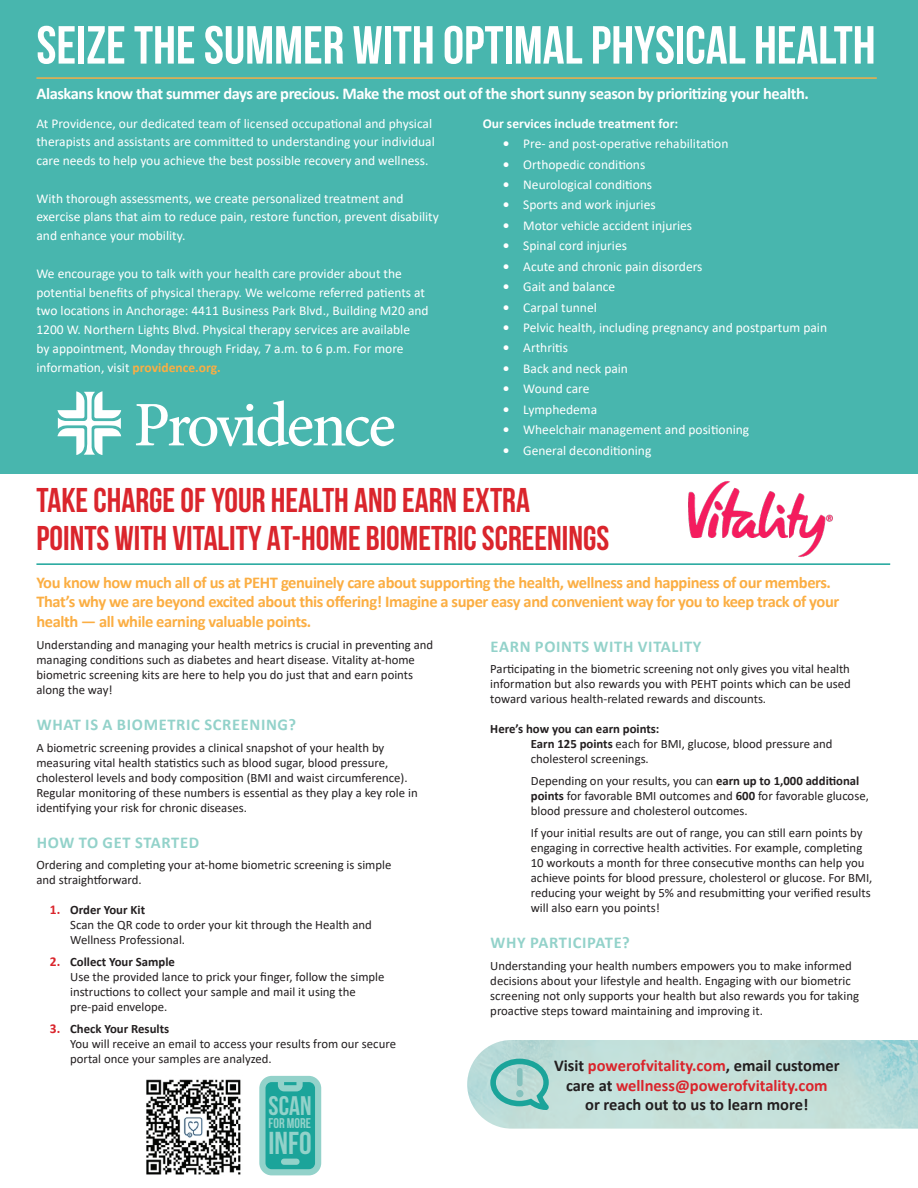
<style>
.page{position:relative;width:918px;height:1188px;background:#fff}
.page>*{position:absolute;margin:0;border:0;box-sizing:border-box;transform-origin:0 0}
.t1{font:700 53.55px "Bebas Neue";color:#fff}
.t2{font:700 34.35px/37.5px "Bebas Neue";color:#da252c}
.t3{font:700 31.65px "Bebas Neue";color:#93d2ca}
.t4{font:700 26.85px "Bebas Neue";color:#93d2ca}
.t5{font:700 16.5px/19.5px "Calibri";letter-spacing:-.025em;color:#fbae43}
.t6{font:700 16.5px "Calibri";letter-spacing:-.025em;color:#fff}
.t7{font:700 16.5px "Calibri";letter-spacing:.04em;color:#93d2ca}
.t8{font:700 16.5px "Calibri";color:#231f20}
.t9{font:700 16.5px "Calibri";color:#da252c}
.t10{font:700 14.1px "Bebas Neue";color:#93d2ca}
.t11{font:13.5px/18.8px "Calibri";color:#fff}
.t12{font:700 13.5px "Calibri";color:#fff}
.t13{font:12.75px/15px "Calibri";color:#231f20}
.t14{font:700 12.75px "Calibri";color:#231f20}
.s1{font-weight:700;color:#fbae43}
.s2{font-weight:700}
.s3{font-weight:700;font-size:13.5px;color:#da252c}
.s4{font-weight:700;font-size:13.5px;color:#fff}
.s5{color:#da252c}
.s6{color:#231f20}
</style>
<div class="page">
<div style="left:0;top:0;width:918px;height:474px;background:#48b6ae"></div>
<hr style="left:36px;top:563px;width:854px;height:2px;background:#1ba49a">
<svg style="left:146px;top:1079px;width:95px;height:96px"></svg>
<hr style="left:36px;top:77px;width:841px;height:2px;background:#fbae43">
<svg style="left:58px;top:391px;width:336px;height:64px"></svg>
<img style="left:688px;top:481px;width:145px;height:76px">
<svg style="left:467px;top:1040px;width:451px;height:89px;background:#bdddd8"></svg>
<svg style="left:259px;top:1076px;width:62px;height:99px;background:#47b5ab"></svg>
<p class="t1" style="left:36px;top:16px;width:841px">SEIZE THE SUMMER WITH OPTIMAL PHYSICAL HEALTH</p>
<p class="t6" style="left:36px;top:82px;width:774px">Alaskans know that summer days are precious. Make the most out of the short sunny season by prioritizing your health.</p>
<p class="t11" style="left:36px;top:114px;width:400px">At Providence, our dedicated team of licensed occupational and physical therapists and assistants are committed to understanding your individual care needs to help you achieve the best possible recovery and wellness.</p>
<p class="t11" style="left:36px;top:189px;width:404px">With thorough assessments, we create personalized treatment and exercise plans that aim to reduce pain, restore function, prevent disability and enhance your mobility.</p>
<p class="t11" style="left:36px;top:264px;width:394px">We encourage you to talk with your health care provider about the potential benefits of physical therapy. We welcome referred patients at two locations in Anchorage: 4411 Business Park Blvd., Building M20 and 1200 W. Northern Lights Blvd. Physical therapy services are available<br>by appointment, Monday through Friday, 7 a.m. to 6 p.m. For more information, visit <span class="s1">providence.org.</span></p>
<p class="t12" style="left:483px;top:114px;width:197px">Our services include treatment for:</p>
<p class="t11" style="left:503px;top:134px;width:227px"><span class="s2">•</span> Pre- and post-operative rehabilitation</p>
<p class="t11" style="left:503px;top:154px;width:144px"><span class="s2">•</span> Orthopedic conditions</p>
<p class="t11" style="left:503px;top:175px;width:151px"><span class="s2">•</span> Neurological conditions</p>
<p class="t11" style="left:503px;top:195px;width:154px"><span class="s2">•</span> Sports and work injuries</p>
<p class="t11" style="left:503px;top:216px;width:191px"><span class="s2">•</span> Motor vehicle accident injuries</p>
<p class="t11" style="left:503px;top:236px;width:126px"><span class="s2">•</span> Spinal cord injuries</p>
<p class="t11" style="left:503px;top:257px;width:201px"><span class="s2">•</span> Acute and chronic pain disorders</p>
<p class="t11" style="left:503px;top:277px;width:114px"><span class="s2">•</span> Gait and balance</p>
<p class="t11" style="left:503px;top:297px;width:95px"><span class="s2">•</span> Carpal tunnel</p>
<p class="t11" style="left:503px;top:318px;width:326px"><span class="s2">•</span> Pelvic health, including pregnancy and postpartum pain</p>
<p class="t11" style="left:503px;top:338px;width:66px"><span class="s2">•</span> Arthritis</p>
<p class="t11" style="left:503px;top:359px;width:127px"><span class="s2">•</span> Back and neck pain</p>
<p class="t11" style="left:503px;top:379px;width:88px"><span class="s2">•</span> Wound care</p>
<p class="t11" style="left:503px;top:400px;width:96px"><span class="s2">•</span> Lymphedema</p>
<p class="t11" style="left:503px;top:420px;width:248px"><span class="s2">•</span> Wheelchair management and positioning</p>
<p class="t11" style="left:503px;top:440px;width:150px"><span class="s2">•</span> General deconditioning</p>
<p class="t2" style="left:36px;top:481px;width:574px">TAKE CHARGE OF YOUR HEALTH AND EARN EXTRA<br>POINTS WITH VITALITY AT-HOME BIOMETRIC SCREENINGS</p>
<p class="t5" style="left:36px;top:572px;width:804px">You know how much all of us at PEHT genuinely care about supporting the health, wellness and happiness of our members.<br>That’s why we are beyond excited about this offering! Imagine a super easy and convenient way for you to keep track of your health — all while earning valuable points.</p>
<p class="t13" style="left:36px;top:637px;width:398px">Understanding and managing your health metrics is crucial in preventing and managing conditions such as diabetes and heart disease. Vitality at-home biometric screening kits are here to help you do just that and earn points along the way!</p>
<p class="t7" style="left:37px;top:713px;width:261px">WHAT IS A BIOMETRIC SCREENING?</p>
<p class="t13" style="left:36px;top:740px;width:383px">A biometric screening provides a clinical snapshot of your health by measuring vital health statistics such as blood sugar, blood pressure, cholesterol levels and body composition (BMI and waist circumference).<br>Regular monitoring of these numbers is essential as they play a key role in identifying your risk for chronic diseases.</p>
<p class="t7" style="left:37px;top:831px;width:164px">HOW TO GET STARTED</p>
<p class="t13" style="left:36px;top:857px;width:356px">Ordering and completing your at-home biometric screening is simple and straightforward.</p>
<p class="t13" style="left:70px;top:902px;width:303px;text-indent:-20px"><span class="s3">1.</span> <span class="s2">Order Your Kit<br></span>Scan the QR code to order your kit through the Health and<br>Wellness Professional.</p>
<p class="t13" style="left:70px;top:954px;width:316px;text-indent:-20px"><span class="s3">2.</span> <span class="s2">Collect Your Sample<br></span>Use the provided lance to prick your finger, follow the simple instructions to collect your sample and mail it using the pre-paid envelope.</p>
<p class="t13" style="left:70px;top:1021px;width:327px;text-indent:-20px"><span class="s3">3.</span> <span class="s2">Check Your Results<br></span>You will receive an email to access your results from our secure portal once your samples are analyzed.</p>
<p class="t7" style="left:491px;top:635px;width:212px">EARN POINTS WITH VITALITY</p>
<p class="t13" style="left:490px;top:661px;width:362px;text-align:justify">Participating in the biometric screening not only gives you vital health information but also rewards you with PEHT points which can be used toward various health-related rewards and discounts.</p>
<p class="t14" style="left:490px;top:720px;width:171px">Here’s how you can earn points:</p>
<p class="t13" style="left:531px;top:736px;width:303px;text-indent:-20px"><span class="s4">•</span> <span class="s2">Earn 125 points</span> each for BMI, glucose, blood pressure and cholesterol screenings.</p>
<p class="t13" style="left:531px;top:773px;width:340px;text-indent:-20px"><span class="s4">•</span> Depending on your results, you can <span class="s2">earn up to 1,000 additional points</span> for favorable BMI outcomes and <span class="s2">600</span> for favorable glucose, blood pressure and cholesterol outcomes.</p>
<p class="t13" style="left:531px;top:825px;width:343px;text-indent:-20px"><span class="s4">•</span> If your initial results are out of range, you can still earn points by engaging in corrective health activities. For example, completing 10 workouts a month for three consecutive months can help you achieve points for blood pressure, cholesterol or glucose. For BMI, reducing your weight by 5% and resubmitting your verified results will also earn you points!</p>
<p class="t7" style="left:491px;top:931px;width:141px">WHY PARTICIPATE?</p>
<p class="t13" style="left:490px;top:958px;width:370px">Understanding your health numbers empowers you to make informed decisions about your lifestyle and health. Engaging with our biometric screening not only supports your health but also rewards you for taking proactive steps toward maintaining and improving it.</p>
<p class="t8" style="left:554px;top:1054px;width:287px">Visit <span class="s5">powerofvitality.com</span>, email customer</p>
<p class="t9" style="left:566px;top:1073px;width:263px"><span class="s6">care at</span> wellness@powerofvitality.com</p>
<p class="t4" style="left:269px;top:1091px;width:44px">SCAN</p>
<p class="t8" style="left:585px;top:1093px;width:225px">or reach out to us to learn more!</p>
<p class="t10" style="left:269px;top:1115px;width:44px">FOR MORE</p>
<p class="t3" style="left:269px;top:1125px;width:45px">INFO</p>
</div>
